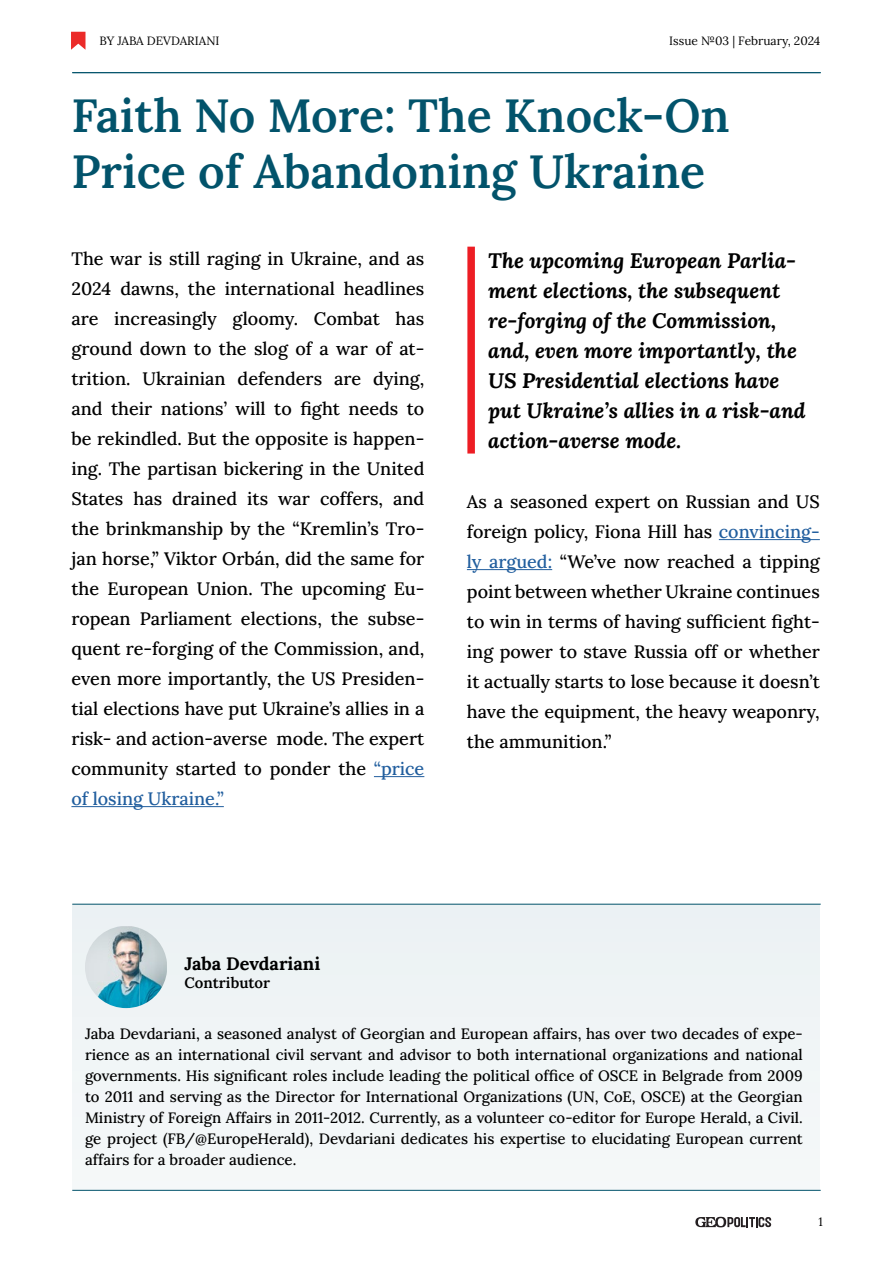
<style>
.page{position:relative;width:893px;height:1263px;background:#fff}
.page>*{position:absolute;margin:0;border:0;box-sizing:border-box;transform-origin:0 0}
.t1{font:600 46.5px/55.8px "Lora";color:#02536b}
.t2{font:italic 700 21px/30px "Lora";color:#000}
.t3{font:500 18px/30px "Lora";color:#000;text-align:justify}
.t4{font:700 18px "Lora";color:#000}
.t5{font:500 15px/21px "Lora";color:#000;text-align:justify}
.t6{font:600 15px "Lora";color:#000}
.t7{font:12px "Lora";color:#000}
.s1{color:#215e9e}
</style>
<div class="page">
<svg style="left:695px;top:1217px;width:76px;height:10px"></svg>
<svg style="left:71px;top:32px;width:14px;height:18px"></svg>
<hr style="left:374px;top:776px;width:50px;height:1px;background:#215e9e">
<hr style="left:71px;top:806px;width:153px;height:1px;background:#215e9e">
<div style="left:467px;top:247px;width:8px;height:206px;background:#ed1d24"></div>
<hr style="left:719px;top:539px;width:101px;height:1px;background:#215e9e">
<hr style="left:467px;top:569px;width:85px;height:1px;background:#215e9e">
<hr style="left:72px;top:72px;width:749px;height:1px;background:#02536b">
<div style="left:72px;top:904px;width:748px;height:287px;background:#f1f5f7"></div>
<hr style="left:72px;top:904px;width:749px;height:1px;background:#02536b">
<hr style="left:72px;top:1190px;width:749px;height:1px;background:#02536b">
<img style="left:85px;top:926px;width:54px;height:55px">
<img style="left:139px;top:928px;width:28px;height:78px">
<img style="left:88px;top:981px;width:51px;height:27px">
<p class="t7" style="left:100px;top:31px;width:121px">BY JABA DEVDARIANI</p>
<p class="t7" style="left:669px;top:31px;width:153px">Issue №03 | February, 2024</p>
<h1 class="t1" style="left:71px;top:84px;width:660px">Faith No More: The Knock-On<br>Price of Abandoning Ukraine</h1>
<p class="t3" style="left:71px;top:242px;width:354px">The war is still raging in Ukraine, and as 2024 dawns, the international headlines are increasingly gloomy. Combat has ground down to the slog of a war of at&shy;trition. Ukrainian defenders are dying, and their nations’ will to fight needs to be rekindled. But the opposite is happen&shy;ing. The partisan bickering in the United States has drained its war coffers, and the brinkmanship by the “Kremlin’s Tro&shy;jan horse,” Viktor Orbán, did the same for the European Union. The upcoming Eu&shy;ropean Parliament elections, the subse&shy;quent re-forging of the Commission, and, even more importantly, the US Presiden&shy;tial elections have put Ukraine’s allies in a risk- and action-averse mode. The expert community started to ponder the <span class="s1">“price of losing Ukraine.”</span></p>
<p class="t2" style="left:488px;top:244px;width:319px">The upcoming European Parlia&shy;ment elections, the subsequent re-forging of the Commission, and, even more importantly, the<br>US Presidential elections have put Ukraine’s allies in a risk-and action-averse mode.</p>
<p class="t3" style="left:467px;top:485px;width:354px">As a seasoned expert on Russian and US foreign policy, Fiona Hill has <span class="s1">convincing&shy;ly argued:</span> “We’ve now reached a tipping point between whether Ukraine continues to win in terms of having sufficient fight&shy;ing power to stave Russia off or whether it actually starts to lose because it doesn’t have the equipment, the heavy weaponry, the ammunition.”</p>
<p class="t4" style="left:185px;top:948px;width:137px">Jaba Devdariani</p>
<p class="t6" style="left:185px;top:970px;width:87px">Contributor</p>
<p class="t5" style="left:85px;top:1022px;width:719px">Jaba Devdariani, a seasoned analyst of Georgian and European affairs, has over two decades of expe&shy;rience as an international civil servant and advisor to both international organizations and national governments. His significant roles include leading the political office of OSCE in Belgrade from 2009 to 2011 and serving as the Director for International Organizations (UN, CoE, OSCE) at the Georgian Ministry of Foreign Affairs in 2011-2012. Currently, as a volunteer co-editor for Europe Herald, a Civil. ge project (FB/@EuropeHerald), Devdariani dedicates his expertise to elucidating European current affairs for a broader audience.</p>
<p class="t7" style="left:818px;top:1213px;width:6px">1</p>
</div>
